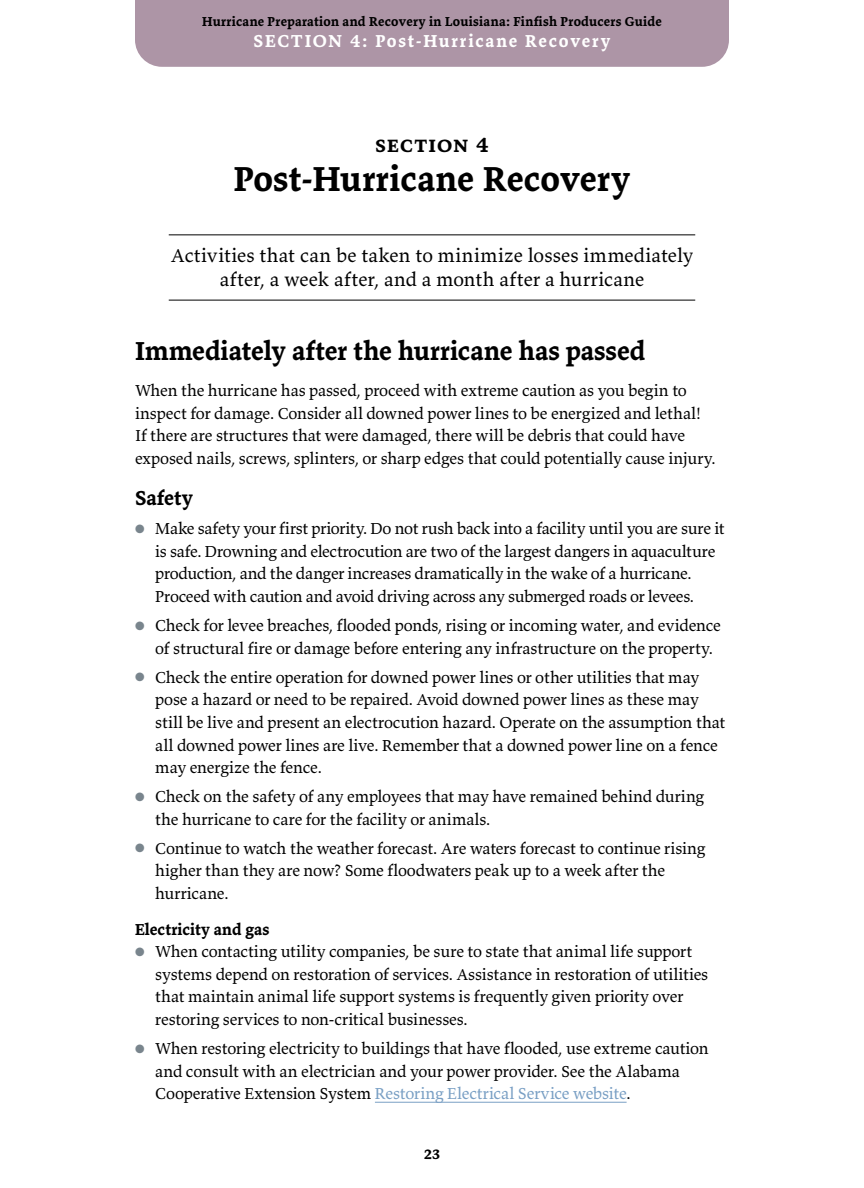
<style>
.page{position:relative;width:864px;height:1188px;background:#fff}
.page>*{position:absolute;margin:0;border:0;box-sizing:border-box;transform-origin:0 0}
.t1{font:700 36px "Valkyrie T3";letter-spacing:.005em;color:#000}
.t2{font:700 27px "Valkyrie T3";color:#000}
.t3{font:700 22.5px "Valkyrie C3";letter-spacing:-.005em;color:#000}
.t4{font:700 21px "Valkyrie T3";letter-spacing:.005em;color:#000}
.t5{font:19.5px/24px "Valkyrie T3";letter-spacing:.005em;color:#000;text-align:center}
.t6{font:700 18px "Valkyrie T3";letter-spacing:.1em;color:#fff}
.t7{font:16.5px/22.5px "Valkyrie T3";letter-spacing:-.01em;color:#000}
.t8{font:700 16.5px "Valkyrie T3";letter-spacing:.005em;color:#000}
.t9{font:700 15px "Valkyrie T3";color:#000}
.t10{font:700 13.5px "Valkyrie T3";letter-spacing:.02em;color:#000}
.s1{color:#79858d}
.s2{color:#799fc4}
</style>
<div class="page">
<div style="left:135px;top:0;width:594px;height:67px;background:#ad95a6"></div>
<hr style="left:169px;top:234px;width:526px;height:1px;background:#000">
<hr style="left:169px;top:300px;width:526px;height:1px;background:#000">
<hr style="left:375px;top:1102px;width:252px;height:1px;background:#799fc4">
<p class="t10" style="left:202px;top:13px;width:461px">Hurricane Preparation and Recovery in Louisiana: Finfish Producers Guide</p>
<p class="t6" style="left:254px;top:30px;width:358px">SECTION 4: Post-Hurricane Recovery</p>
<h3 class="t3" style="left:374px;top:131px;width:117px">section 4</h3>
<h1 class="t1" style="left:234px;top:156px;width:398px">Post-Hurricane Recovery</h1>
<p class="t5" style="left:171px;top:243px;width:524px">Activities that can be taken to minimize losses immediately after, a week after, and a month after a hurricane</p>
<h2 class="t2" style="left:135px;top:334px;width:512px">Immediately after the hurricane has passed</h2>
<p class="t7" style="left:135px;top:379px;width:582px">When the hurricane has passed, proceed with extreme caution as you begin to inspect for damage. Consider all downed power lines to be energized and lethal!<br>If there are structures that were damaged, there will be debris that could have exposed nails, screws, splinters, or sharp edges that could potentially cause injury.</p>
<p class="t4" style="left:135px;top:485px;width:60px">Safety</p>
<p class="t7" style="left:155px;top:517px;width:571px;text-indent:-20px"><span class="s1">●</span> Make safety your first priority. Do not rush back into a facility until you are sure it is safe. Drowning and electrocution are two of the largest dangers in aquaculture production, and the danger increases dramatically in the wake of a hurricane.<br>Proceed with caution and avoid driving across any submerged roads or levees.</p>
<p class="t7" style="left:155px;top:614px;width:567px;text-indent:-20px"><span class="s1">●</span> Check for levee breaches, flooded ponds, rising or incoming water, and evidence of structural fire or damage before entering any infrastructure on the property.</p>
<p class="t7" style="left:155px;top:666px;width:572px;text-indent:-20px"><span class="s1">●</span> Check the entire operation for downed power lines or other utilities that may pose a hazard or need to be repaired. Avoid downed power lines as these may still be live and present an electrocution hazard. Operate on the assumption that all downed power lines are live. Remember that a downed power line on a fence may energize the fence.</p>
<p class="t7" style="left:155px;top:785px;width:551px;text-indent:-20px"><span class="s1">●</span> Check on the safety of any employees that may have remained behind during the hurricane to care for the facility or animals.</p>
<p class="t7" style="left:155px;top:837px;width:552px;text-indent:-20px"><span class="s1">●</span> Continue to watch the weather forecast. Are waters forecast to continue rising higher than they are now? Some floodwaters peak up to a week after the hurricane.</p>
<p class="t8" style="left:135px;top:919px;width:136px">Electricity and gas</p>
<p class="t7" style="left:155px;top:940px;width:555px;text-indent:-20px"><span class="s1">●</span> When contacting utility companies, be sure to state that animal life support systems depend on restoration of services. Assistance in restoration of utilities that maintain animal life support systems is frequently given priority over restoring services to non-critical businesses.</p>
<p class="t7" style="left:155px;top:1037px;width:555px;text-indent:-20px"><span class="s1">●</span> When restoring electricity to buildings that have flooded, use extreme caution and consult with an electrician and your power provider. See the Alabama<br>Cooperative Extension System <span class="s2">Restoring Electrical Service website</span>.</p>
<p class="t9" style="left:424px;top:1144px;width:17px">23</p>
</div>
